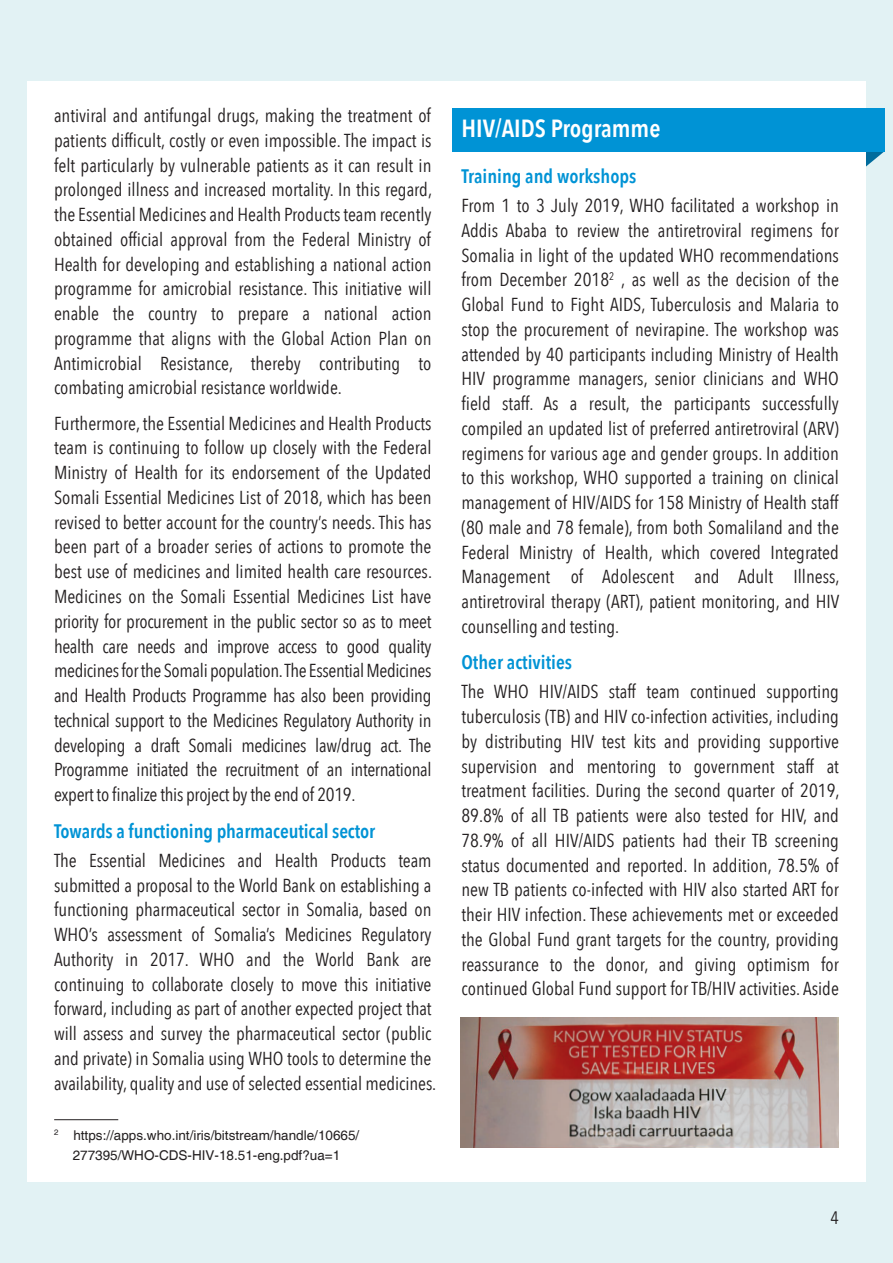
<style>
.page{position:relative;width:893px;height:1263px;background:#e2f2f4}
.page>*{position:absolute;margin:0;border:0;box-sizing:border-box;transform-origin:0 0}
.t1{font:600 24.75px "Avenir Next Condensed";color:#fff}
.t2{font:600 19.5px "Avenir Next Condensed";letter-spacing:-.005em;color:#0093d5}
.t3{font:18.75px/24.8px "Avenir Next Condensed";letter-spacing:-.005em;color:#231f20;text-align:justify}
.t4{font:18px "Avenir Next Condensed";color:#231f20}
.t5{font:13.5px/20.7px "Helvetica";color:#231f20;text-align:center}
</style>
<div class="page">
<div style="left:27px;top:81px;width:839px;height:1101px;background:#fff"></div>
<hr style="left:54px;top:1119px;width:64px;height:1px;background:#231f20">
<svg style="left:866px;top:151px;width:19px;height:16px"></svg>
<div style="left:453px;top:108px;width:432px;height:43px;background:#0093d5"></div>
<img style="left:461px;top:1018px;width:378px;height:129px">
<p class="t3" style="left:54px;top:102px;width:380px">antiviral and antifungal drugs, making the treatment of patients difficult, costly or even impossible. The impact is felt particularly by vulnerable patients as it can result in prolonged illness and increased mortality. In this regard, the Essential Medicines and Health Products team recently obtained official approval from the Federal Ministry of Health for developing and establishing a national action programme for amicrobial resistance. This initiative will enable the country to prepare a national action programme that aligns with the Global Action Plan on Antimicrobial Resistance, thereby contributing to combating amicrobial resistance worldwide.</p>
<p class="t3" style="left:54px;top:410px;width:380px">Furthermore, the Essential Medicines and Health Products team is continuing to follow up closely with the Federal Ministry of Health for its endorsement of the Updated Somali Essential Medicines List of 2018, which has been revised to better account for the country’s needs. This has been part of a broader series of actions to promote the best use of medicines and limited health care resources.<br>Medicines on the Somali Essential Medicines List have priority for procurement in the public sector so as to meet health care needs and improve access to good quality medicines for the Somali population. The Essential Medicines and Health Products Programme has also been providing technical support to the Medicines Regulatory Authority in developing a draft Somali medicines law/drug act. The Programme initiated the recruitment of an international expert to finalize this project by the end of 2019.</p>
<p class="t2" style="left:54px;top:814px;width:323px">Towards a functioning pharmaceutical sector</p>
<p class="t3" style="left:54px;top:847px;width:384px;text-align:left">The Essential Medicines and Health Products team submitted a proposal to the World Bank on establishing a functioning pharmaceutical sector in Somalia, based on WHO’s assessment of Somalia’s Medicines Regulatory Authority in 2017. WHO and the World Bank are continuing to collaborate closely to move this initiative forward, including as part of another expected project that will assess and survey the pharmaceutical sector (public and private) in Somalia using WHO tools to determine the availability, quality and use of selected essential medicines.</p>
<p class="t5" style="left:54px;top:1125px;width:307px"><sup>2</sup> https://apps.who.int/iris/bitstream/handle/10665/<br>277395/WHO-CDS-HIV-18.51-eng.pdf?ua=1</p>
<h1 class="t1" style="left:461px;top:107px;width:200px">HIV/AIDS Programme</h1>
<p class="t2" style="left:461px;top:159px;width:176px">Training and workshops</p>
<p class="t3" style="left:461px;top:192px;width:380px">From 1 to 3 July 2019, WHO facilitated a workshop in Addis Ababa to review the antiretroviral regimens for Somalia in light of the updated WHO recommendations from December 2018<sup>2</sup> , as well as the decision of the Global Fund to Fight AIDS, Tuberculosis and Malaria to stop the procurement of nevirapine. The workshop was attended by 40 participants including Ministry of Health HIV programme managers, senior clinicians and WHO field staff. As a result, the participants successfully compiled an updated list of preferred antiretroviral (ARV) regimens for various age and gender groups. In addition to this workshop, WHO supported a training on clinical management of HIV/AIDS for 158 Ministry of Health staff (80 male and 78 female), from both Somaliland and the Federal Ministry of Health, which covered Integrated Management of Adolescent and Adult Illness, antiretroviral therapy (ART), patient monitoring, and HIV counselling and testing.</p>
<p class="t2" style="left:461px;top:645px;width:112px">Other activities</p>
<p class="t3" style="left:461px;top:678px;width:380px">The WHO HIV/AIDS staff team continued supporting tuberculosis (TB) and HIV co-infection activities, including by distributing HIV test kits and providing supportive supervision and mentoring to government staff at treatment facilities. During the second quarter of 2019, 89.8% of all TB patients were also tested for HIV, and 78.9% of all HIV/AIDS patients had their TB screening status documented and reported. In addition, 78.5% of new TB patients co-infected with HIV also started ART for their HIV infection. These achievements met or exceeded the Global Fund grant targets for the country, providing reassurance to the donor, and giving optimism for continued Global Fund support for TB/HIV activities. Aside</p>
<p class="t4" style="left:830px;top:1203px;width:10px">4</p>
</div>
